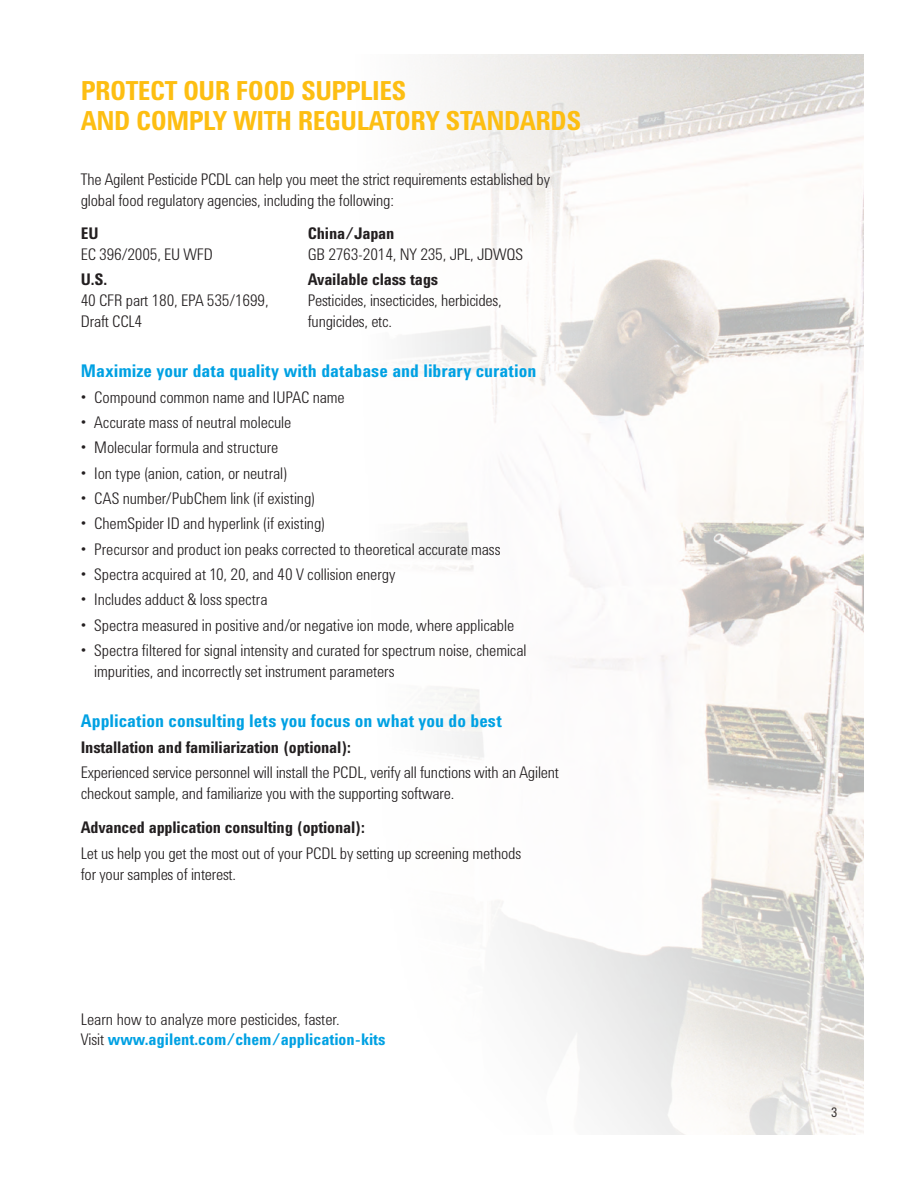
<style>
.page{position:relative;width:918px;height:1188px;background:#fff}
.page>*{position:absolute;margin:0;border:0;box-sizing:border-box;transform-origin:0 0}
.t1{font:700 27px/30px "Agilent Condensed CFF";letter-spacing:-.02em;color:#fdbe12}
.t2{font:700 18px "Agilent Condensed CFF";color:#00a1e3}
.t3{font:300 16.5px/21px "Agilent Condensed CFF";letter-spacing:-.005em;color:#231f20}
.t4{font:700 16.5px "Agilent Condensed CFF";letter-spacing:-.01em;color:#231f20}
.t5{font:13.5px "Agilent Condensed CFF";color:#231f20}
.s1{font-weight:700;color:#00a1e3}
</style>
<div class="page">
<img style="left:412px;top:54px;width:452px;height:1080px">
<h1 class="t1" style="left:81px;top:74px;width:502px">PROTECT OUR FOOD SUPPLIES<br>AND COMPLY WITH REGULATORY STANDARDS</h1>
<p class="t3" style="left:81px;top:167px;width:471px">The Agilent Pesticide PCDL can help you meet the strict requirements established by global food regulatory agencies, including the following:</p>
<p class="t4" style="left:81px;top:221px;width:19px">EU</p>
<p class="t3" style="left:81px;top:242px;width:134px">EC 396/2005, EU WFD</p>
<p class="t4" style="left:81px;top:267px;width:28px">U.S.</p>
<p class="t3" style="left:81px;top:288px;width:189px">40 CFR part 180, EPA 535/1699,<br>Draft CCL4</p>
<p class="t4" style="left:308px;top:221px;width:88px">China/Japan</p>
<p class="t3" style="left:308px;top:242px;width:217px">GB 2763-2014, NY 235, JPL, JDWQS</p>
<p class="t4" style="left:308px;top:267px;width:132px">Available class tags</p>
<p class="t3" style="left:308px;top:289px;width:195px">Pesticides, insecticides, herbicides, fungicides, etc.</p>
<p class="t2" style="left:81px;top:358px;width:457px">Maximize your data quality with database and library curation</p>
<p class="t3" style="left:81px;top:385px;width:265px">• Compound common name and IUPAC name</p>
<p class="t3" style="left:81px;top:411px;width:212px">• Accurate mass of neutral molecule</p>
<p class="t3" style="left:81px;top:436px;width:199px">• Molecular formula and structure</p>
<p class="t3" style="left:81px;top:461px;width:208px">• Ion type (anion, cation, or neutral)</p>
<p class="t3" style="left:81px;top:487px;width:236px">• CAS number/PubChem link (if existing)</p>
<p class="t3" style="left:81px;top:512px;width:246px">• ChemSpider ID and hyperlink (if existing)</p>
<p class="t3" style="left:81px;top:537px;width:421px">• Precursor and product ion peaks corrected to theoretical accurate mass</p>
<p class="t3" style="left:81px;top:562px;width:316px">• Spectra acquired at 10, 20, and 40 V collision energy</p>
<p class="t3" style="left:81px;top:588px;width:188px">• Includes adduct &amp; loss spectra</p>
<p class="t3" style="left:81px;top:613px;width:435px">• Spectra measured in positive and/or negative ion mode, where applicable</p>
<p class="t3" style="left:94px;top:638px;width:434px;text-indent:-13px">• Spectra filtered for signal intensity and curated for spectrum noise, chemical impurities, and incorrectly set instrument parameters</p>
<p class="t2" style="left:81px;top:708px;width:422px">Application consulting lets you focus on what you do best</p>
<p class="t4" style="left:81px;top:735px;width:272px">Installation and familiarization (optional):</p>
<p class="t3" style="left:81px;top:760px;width:480px">Experienced service personnel will install the PCDL, verify all functions with an Agilent checkout sample, and familiarize you with the supporting software.</p>
<p class="t4" style="left:81px;top:815px;width:286px">Advanced application consulting (optional):</p>
<p class="t3" style="left:81px;top:841px;width:442px">Let us help you get the most out of your PCDL by setting up screening methods for your samples of interest.</p>
<p class="t3" style="left:81px;top:1009px;width:306px;line-height:19.5px">Learn how to analyze more pesticides, faster.<br>Visit <span class="s1">www.agilent.com/chem/application-kits</span></p>
<p class="t5" style="left:831px;top:1102px;width:8px">3</p>
</div>
